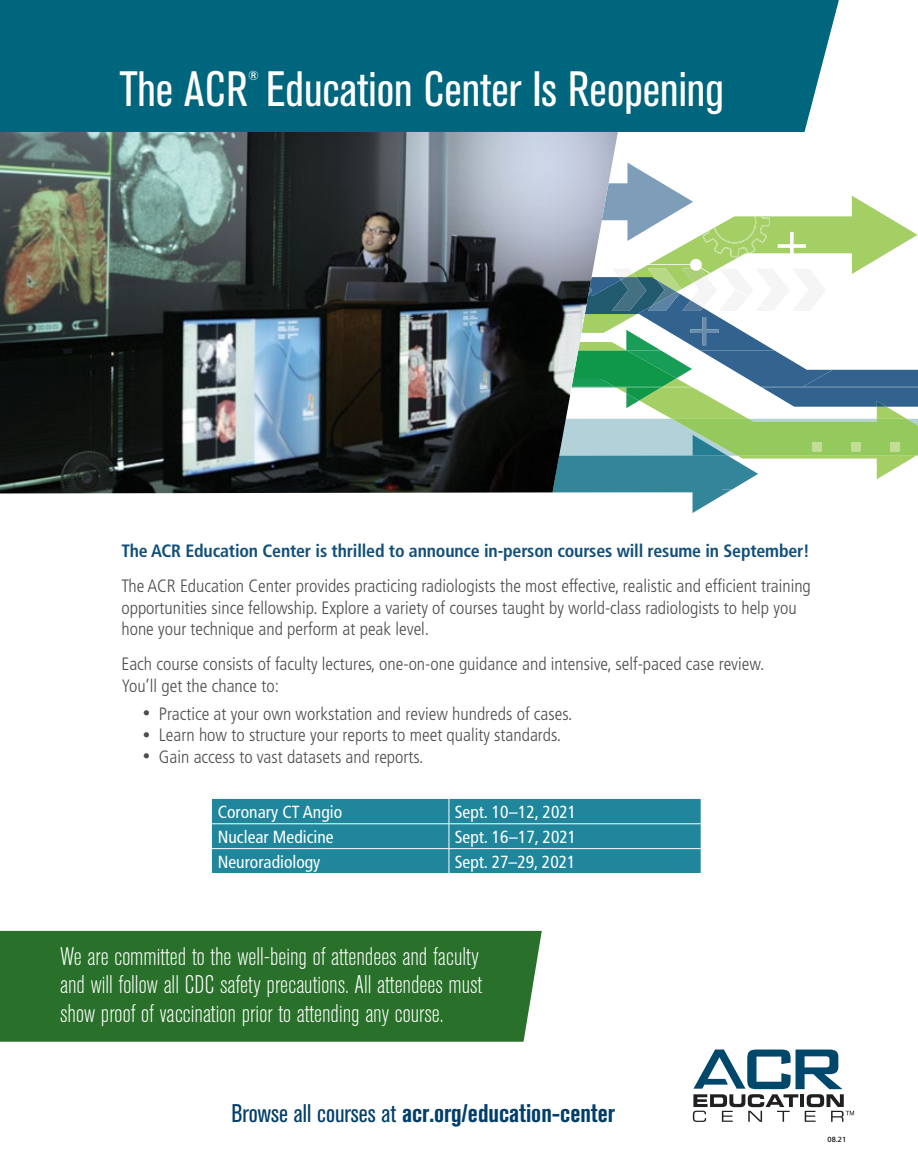
<style>
.page{position:relative;width:918px;height:1175px;background:#fff}
.page>*{position:absolute;margin:0;border:0;box-sizing:border-box;transform-origin:0 0}
.t1{font:condensed 49.2px "Akzidenz Grotesk BE";color:#fff}
.t2{font:300 condensed 25.35px/28.3px "Akzidenz Grotesk BE";color:#fff}
.t3{font:700 condensed 25.35px "Akzidenz Grotesk BE";color:#003e6b}
.t4{font:300 condensed 17.85px/21.5px "Frutiger LT Std";color:#4d4d4f}
.t5{font:700 condensed 17.85px "Frutiger LT Std";letter-spacing:-.01em;color:#124f7a}
.t6{font:condensed 17.55px "Frutiger LT Std";color:#fff}
.t7{font:condensed 13.05px "Akzidenz Grotesk BE";color:#fff}
.t8{font:7.5px "Frutiger LT Std";color:#000}
.s1{font-size:14.85px}
.s2{font-weight:400}
</style>
<div class="page">
<svg style="left:621px;top:163px;width:297px;height:350px"></svg>
<div style="left:690px;top:259px;width:12px;height:12px;background:#fff;border-radius:50%"></div>
<img style="left:0;top:132px;width:621px;height:361px">
<div style="left:0;top:930px;width:542px;height:111px;background:#29712a"></div>
<div style="left:0;top:0;width:839px;height:132px;background:#00667d"></div>
<svg style="left:693px;top:1049px;width:161px;height:72px"></svg>
<div style="left:212px;top:799px;width:489px;height:74px;background:#1f869c"></div>
<hr style="left:212px;top:823px;width:237px;height:1px;background:#fff">
<hr style="left:449px;top:823px;width:252px;height:1px;background:#fff">
<hr style="left:212px;top:848px;width:237px;height:1px;background:#fff">
<hr style="left:449px;top:848px;width:252px;height:1px;background:#fff">
<p class="t7" style="left:248px;top:68px;width:12px">®</p>
<h1 class="t1" style="left:119px;top:62px;width:606px">The ACR Education Center Is Reopening</h1>
<p class="t5" style="left:121px;top:540px;width:690px">The ACR Education Center is thrilled to announce in-person courses will resume in September!</p>
<p class="t4" style="left:121px;top:575px;width:691px">The ACR Education Center provides practicing radiologists the most effective, realistic and efficient training opportunities since fellowship. Explore a variety of courses taught by world-class radiologists to help you hone your technique and perform at peak level.</p>
<p class="t4" style="left:121px;top:653px;width:645px">Each course consists of faculty lectures, one-on-one guidance and intensive, self-paced case review.<br>You’ll get the chance to:</p>
<p class="t4" style="left:143px;top:703px;width:431px"><span class="s1">•</span> Practice at your own workstation and review hundreds of cases.</p>
<p class="t4" style="left:143px;top:724px;width:420px"><span class="s1">•</span> Learn how to structure your reports to meet quality standards.</p>
<p class="t4" style="left:143px;top:746px;width:282px"><span class="s1">•</span> Gain access to vast datasets and reports.</p>
<p class="t6" style="left:218px;top:801px;width:126px">Coronary CT Angio</p>
<p class="t6" style="left:455px;top:801px;width:123px">Sept. 10–12, 2021</p>
<p class="t6" style="left:218px;top:826px;width:117px">Nuclear Medicine</p>
<p class="t6" style="left:455px;top:826px;width:123px">Sept. 16–17, 2021</p>
<p class="t6" style="left:218px;top:851px;width:104px">Neuroradiology</p>
<p class="t6" style="left:455px;top:851px;width:122px">Sept. 27–29, 2021</p>
<h2 class="t2" style="left:60px;top:943px;width:424px">We are committed to the well-being of attendees and faculty and will follow all CDC safety precautions. All attendees must show proof of vaccination prior to attending any course.</h2>
<h2 class="t3" style="left:231px;top:1098px;width:385px"><span class="s2">Browse all courses at</span> acr.org/education-center</h2>
<p class="t8" style="left:828px;top:1134px;width:20px">08.21</p>
</div>
